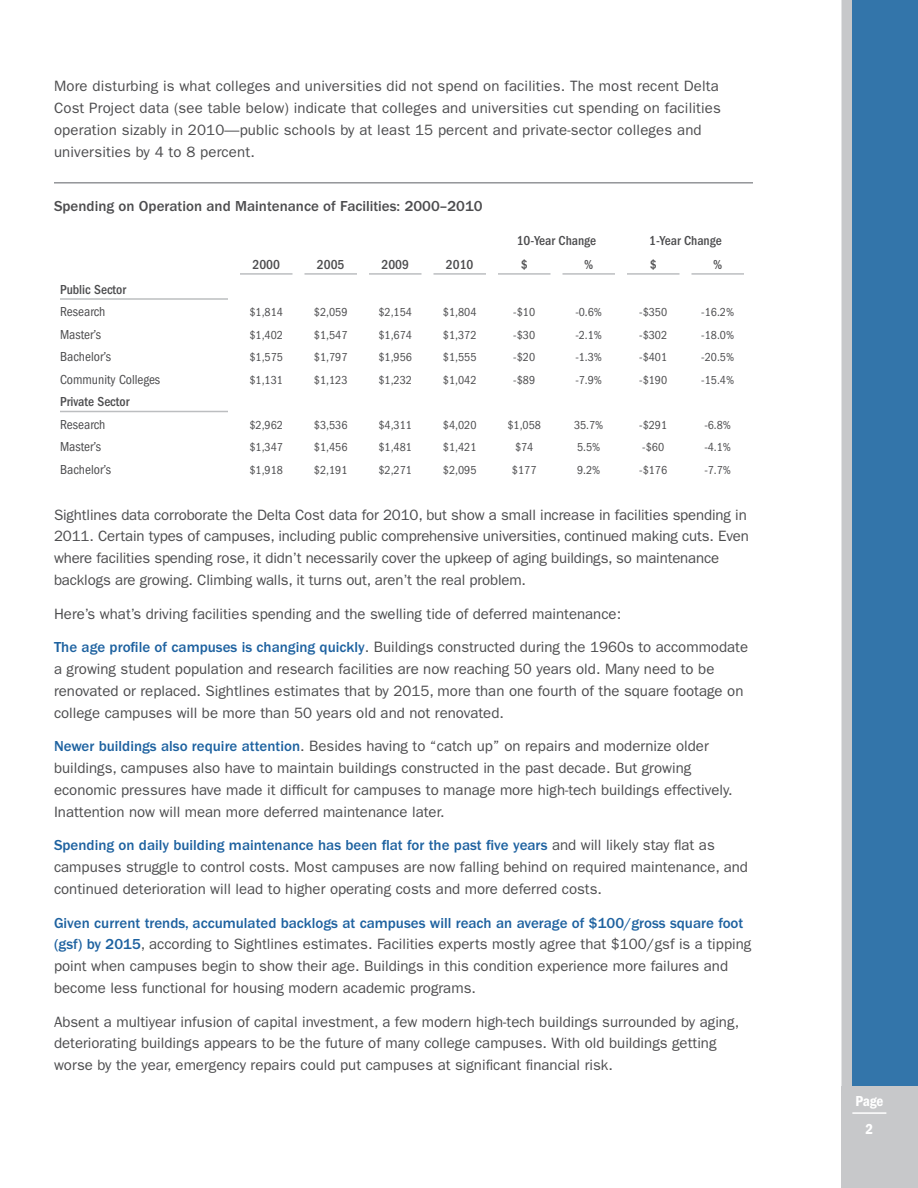
<style>
.page{position:relative;width:918px;height:1188px;background:#fff}
.page>*{position:absolute;margin:0;border:0;box-sizing:border-box;transform-origin:0 0}
.t1{font:15px/21.8px "ITC Franklin Gothic Std";color:#4d4d4f}
.t2{font:500 15px "ITC Franklin Gothic Std";color:#4d4d4f}
.t3{font:15px/28.5px "ITC Franklin Gothic Std Dm Cd";color:#fff;text-align:center}
.t4{font:500 condensed 13.5px "ITC Franklin Gothic Std";color:#4d4d4f}
.t5{font:condensed 13.5px "ITC Franklin Gothic Std";color:#4d4d4f}
.t6{font:condensed 12px "ITC Franklin Gothic Std";color:#4d4d4f}
.s1{font-weight:500;color:#1e62a0}
</style>
<div class="page">
<hr style="left:54px;top:182px;width:699px;height:2px;background:#939598">
<hr style="left:240px;top:273px;width:52px;height:2px;background:#bcbec0">
<hr style="left:304px;top:273px;width:53px;height:2px;background:#bcbec0">
<hr style="left:369px;top:273px;width:53px;height:2px;background:#bcbec0">
<hr style="left:434px;top:273px;width:52px;height:2px;background:#bcbec0">
<hr style="left:498px;top:273px;width:52px;height:2px;background:#bcbec0">
<hr style="left:562px;top:273px;width:53px;height:2px;background:#bcbec0">
<hr style="left:627px;top:273px;width:53px;height:2px;background:#bcbec0">
<hr style="left:692px;top:273px;width:52px;height:2px;background:#bcbec0">
<hr style="left:60px;top:298px;width:168px;height:2px;background:#bcbec0">
<hr style="left:60px;top:411px;width:168px;height:1px;background:#bcbec0">
<svg style="left:842px;top:0;width:76px;height:1086px;background:#4a82af"></svg>
<div style="left:842px;top:1086px;width:76px;height:102px;background:#c7c8ca"></div>
<hr style="left:852px;top:1112px;width:34px;height:2px;background:#fff">
<p class="t1" style="left:54px;top:75px;width:668px">More disturbing is what colleges and universities did not spend on facilities. The most recent Delta Cost Project data (see table below) indicate that colleges and universities cut spending on facilities operation sizably in 2010—public schools by at least 15 percent and private-sector colleges and universities by 4 to 8 percent.</p>
<p class="t2" style="left:54px;top:197px;width:430px">Spending on Operation and Maintenance of Facilities: 2000–2010</p>
<p class="t4" style="left:517px;top:233px;width:81px">10-Year Change</p>
<p class="t4" style="left:649px;top:233px;width:74px">1-Year Change</p>
<p class="t4" style="left:252px;top:257px;width:29px">2000</p>
<p class="t4" style="left:317px;top:257px;width:29px">2005</p>
<p class="t4" style="left:381px;top:257px;width:29px">2009</p>
<p class="t4" style="left:446px;top:257px;width:29px">2010</p>
<p class="t4" style="left:521px;top:257px;width:8px">$</p>
<p class="t4" style="left:584px;top:257px;width:11px">%</p>
<p class="t4" style="left:650px;top:257px;width:8px">$</p>
<p class="t4" style="left:713px;top:257px;width:11px">%</p>
<p class="t4" style="left:60px;top:282px;width:68px">Public Sector</p>
<p class="t5" style="left:60px;top:304px;width:47px">Research</p>
<p class="t6" style="left:249px;top:306px;width:35px">$1,814</p>
<p class="t6" style="left:314px;top:306px;width:35px">$2,059</p>
<p class="t6" style="left:378px;top:306px;width:35px">$2,154</p>
<p class="t6" style="left:443px;top:306px;width:35px">$1,804</p>
<p class="t6" style="left:513px;top:306px;width:23px">-$10</p>
<p class="t6" style="left:575px;top:306px;width:28px">-0.6%</p>
<p class="t6" style="left:639px;top:306px;width:30px">-$350</p>
<p class="t6" style="left:701px;top:306px;width:34px">-16.2%</p>
<p class="t5" style="left:60px;top:327px;width:43px">Master’s</p>
<p class="t6" style="left:249px;top:328px;width:35px">$1,402</p>
<p class="t6" style="left:314px;top:328px;width:35px">$1,547</p>
<p class="t6" style="left:378px;top:328px;width:35px">$1,674</p>
<p class="t6" style="left:443px;top:328px;width:35px">$1,372</p>
<p class="t6" style="left:513px;top:328px;width:23px">-$30</p>
<p class="t6" style="left:575px;top:328px;width:28px">-2.1%</p>
<p class="t6" style="left:639px;top:328px;width:30px">-$302</p>
<p class="t6" style="left:701px;top:328px;width:34px">-18.0%</p>
<p class="t5" style="left:60px;top:349px;width:52px">Bachelor’s</p>
<p class="t6" style="left:249px;top:351px;width:35px">$1,575</p>
<p class="t6" style="left:314px;top:351px;width:35px">$1,797</p>
<p class="t6" style="left:378px;top:351px;width:35px">$1,956</p>
<p class="t6" style="left:443px;top:351px;width:35px">$1,555</p>
<p class="t6" style="left:513px;top:351px;width:23px">-$20</p>
<p class="t6" style="left:575px;top:351px;width:28px">-1.3%</p>
<p class="t6" style="left:639px;top:351px;width:30px">-$401</p>
<p class="t6" style="left:701px;top:351px;width:34px">-20.5%</p>
<p class="t5" style="left:60px;top:372px;width:102px">Community Colleges</p>
<p class="t6" style="left:249px;top:373px;width:35px">$1,131</p>
<p class="t6" style="left:314px;top:373px;width:35px">$1,123</p>
<p class="t6" style="left:378px;top:373px;width:35px">$1,232</p>
<p class="t6" style="left:443px;top:373px;width:35px">$1,042</p>
<p class="t6" style="left:513px;top:373px;width:23px">-$89</p>
<p class="t6" style="left:575px;top:373px;width:28px">-7.9%</p>
<p class="t6" style="left:639px;top:373px;width:30px">-$190</p>
<p class="t6" style="left:701px;top:373px;width:34px">-15.4%</p>
<p class="t4" style="left:60px;top:394px;width:71px">Private Sector</p>
<p class="t5" style="left:60px;top:417px;width:47px">Research</p>
<p class="t6" style="left:249px;top:418px;width:35px">$2,962</p>
<p class="t6" style="left:314px;top:418px;width:35px">$3,536</p>
<p class="t6" style="left:378px;top:418px;width:35px">$4,311</p>
<p class="t6" style="left:443px;top:418px;width:35px">$4,020</p>
<p class="t6" style="left:507px;top:418px;width:35px">$1,058</p>
<p class="t6" style="left:574px;top:418px;width:31px">35.7%</p>
<p class="t6" style="left:639px;top:418px;width:30px">-$291</p>
<p class="t6" style="left:704px;top:418px;width:28px">-6.8%</p>
<p class="t5" style="left:60px;top:439px;width:43px">Master’s</p>
<p class="t6" style="left:249px;top:441px;width:35px">$1,347</p>
<p class="t6" style="left:314px;top:441px;width:35px">$1,456</p>
<p class="t6" style="left:378px;top:441px;width:35px">$1,481</p>
<p class="t6" style="left:443px;top:441px;width:35px">$1,421</p>
<p class="t6" style="left:515px;top:441px;width:20px">$74</p>
<p class="t6" style="left:577px;top:441px;width:25px">5.5%</p>
<p class="t6" style="left:642px;top:441px;width:23px">-$60</p>
<p class="t6" style="left:704px;top:441px;width:28px">-4.1%</p>
<p class="t5" style="left:60px;top:462px;width:52px">Bachelor’s</p>
<p class="t6" style="left:249px;top:463px;width:35px">$1,918</p>
<p class="t6" style="left:314px;top:463px;width:35px">$2,191</p>
<p class="t6" style="left:378px;top:463px;width:35px">$2,271</p>
<p class="t6" style="left:443px;top:463px;width:35px">$2,095</p>
<p class="t6" style="left:512px;top:463px;width:26px">$177</p>
<p class="t6" style="left:577px;top:463px;width:25px">9.2%</p>
<p class="t6" style="left:639px;top:463px;width:30px">-$176</p>
<p class="t6" style="left:704px;top:463px;width:28px">-7.7%</p>
<p class="t1" style="left:54px;top:504px;width:696px">Sightlines data corroborate the Delta Cost data for 2010, but show a small increase in facilities spending in 2011. Certain types of campuses, including public comprehensive universities, continued making cuts. Even where facilities spending rose, it didn’t necessarily cover the upkeep of aging buildings, so maintenance backlogs are growing. Climbing walls, it turns out, aren’t the real problem.</p>
<p class="t1" style="left:54px;top:603px;width:569px">Here’s what’s driving facilities spending and the swelling tide of deferred maintenance:</p>
<p class="t1" style="left:54px;top:636px;width:696px"><span class="s1">The age profile of campuses is changing quickly</span>. Buildings constructed during the 1960s to accommodate a growing student population and research facilities are now reaching 50 years old. Many need to be renovated or replaced. Sightlines estimates that by 2015, more than one fourth of the square footage on college campuses will be more than 50 years old and not renovated.</p>
<p class="t1" style="left:54px;top:735px;width:680px"><span class="s1">Newer buildings also require attention</span>. Besides having to “catch up” on repairs and modernize older buildings, campuses also have to maintain buildings constructed in the past decade. But growing economic pressures have made it difficult for campuses to manage more high-tech buildings effectively.<br>Inattention now will mean more deferred maintenance later.</p>
<p class="t1" style="left:54px;top:834px;width:696px"><span class="s1">Spending on daily building maintenance has been flat for the past five years</span> and will likely stay flat as campuses struggle to control costs. Most campuses are now falling behind on required maintenance, and continued deterioration will lead to higher operating costs and more deferred costs.</p>
<p class="t1" style="left:54px;top:912px;width:699px"><span class="s1">Given current trends, accumulated backlogs at campuses will reach an average of $100/gross square foot (gsf) by 2015</span>, according to Sightlines estimates. Facilities experts mostly agree that $100/gsf is a tipping point when campuses begin to show their age. Buildings in this condition experience more failures and become less functional for housing modern academic programs.</p>
<p class="t1" style="left:54px;top:1011px;width:687px">Absent a multiyear infusion of capital investment, a few modern high-tech buildings surrounded by aging, deteriorating buildings appears to be the future of many college campuses. With old buildings getting worse by the year, emergency repairs could put campuses at significant financial risk.</p>
<p class="t3" style="left:855px;top:1086px;width:29px">Page<br>2</p>
</div>
